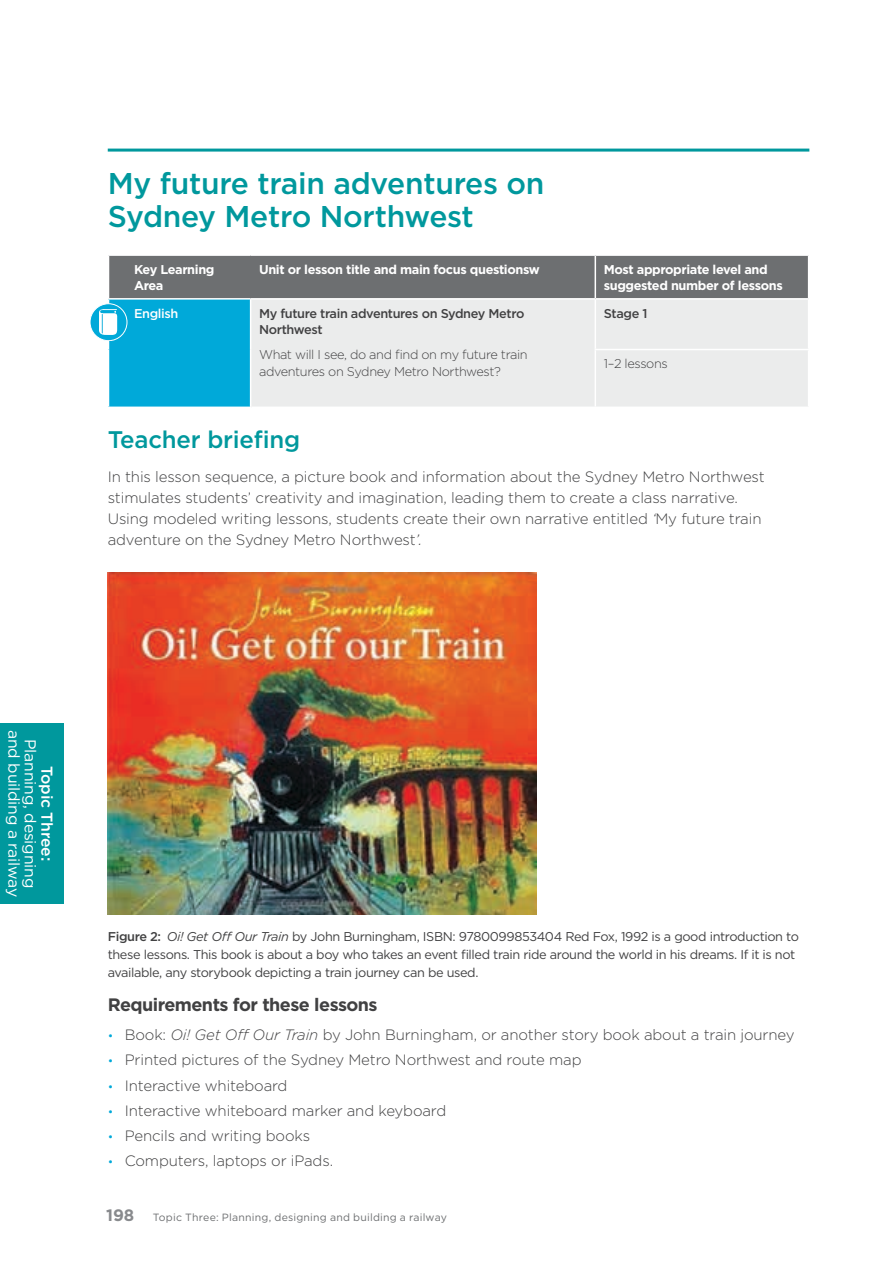
<style>
.page{position:relative;width:893px;height:1263px;background:#fff}
.page>*{position:absolute;margin:0;border:0;box-sizing:border-box;transform-origin:0 0}
.t1{font:500 30px/33px "Gotham";letter-spacing:-.01em;color:#00989d}
.t2{font:500 24px "Gotham";letter-spacing:-.01em;color:#00989d}
.t3{font:700 18px "Gotham";letter-spacing:-.03em;color:#414142}
.t4{font:15.75px/16.5px "Gotham";letter-spacing:-.01em;color:#fff;text-align:center}
.t5{font:500 15.75px "Gotham";letter-spacing:-.01em;color:#fff}
.t6{font:300 15px/21px "Gotham";letter-spacing:-.01em;color:#414142}
.t7{font:12.75px/18px "Gotham";letter-spacing:-.03em;color:#414142}
.t8{font:700 12.75px/16.5px "Gotham";letter-spacing:-.03em;color:#fff}
.t9{font:300 12.75px/16.5px "Gotham";letter-spacing:-.03em;color:#414142}
.t10{font:500 12.75px/16.5px "Gotham";letter-spacing:-.03em;color:#414142}
.t11{font:500 12.75px "Gotham";letter-spacing:-.03em;color:#fff}
.t12{font:10.5px "Gotham";letter-spacing:.02em;color:#6d6f71}
.s1{font-style:italic}
.s2{font-weight:500}
.s3{font-size:12px;color:#00a9d9}
.s4{font-weight:700;font-size:16.5px;color:#888a8d}
</style>
<div class="page">
<div style="left:108px;top:299px;width:143px;height:108px;background:#00a9d9"></div>
<div style="left:251px;top:299px;width:344px;height:108px;background:#ebecec"></div>
<hr style="left:250px;top:300px;width:1px;height:49px;background:#fff">
<hr style="left:250px;top:349px;width:1px;height:58px;background:#fff">
<hr style="left:108px;top:149px;width:701px;height:3px;background:#00989d">
<div style="left:108px;top:255px;width:143px;height:44px;background:#6d6f71"></div>
<div style="left:251px;top:255px;width:344px;height:44px;background:#6d6f71"></div>
<div style="left:595px;top:255px;width:214px;height:44px;background:#6d6f71"></div>
<div style="left:595px;top:299px;width:214px;height:50px;background:#ebecec"></div>
<div style="left:595px;top:349px;width:214px;height:58px;background:#ebecec"></div>
<hr style="left:108px;top:254px;width:143px;height:2px;background:#fff">
<hr style="left:108px;top:256px;width:1px;height:42px;background:#fff">
<hr style="left:251px;top:254px;width:344px;height:2px;background:#fff">
<hr style="left:595px;top:254px;width:214px;height:2px;background:#fff">
<hr style="left:595px;top:256px;width:1px;height:42px;background:#fff">
<hr style="left:808px;top:256px;width:1px;height:42px;background:#fff">
<hr style="left:108px;top:298px;width:143px;height:2px;background:#fff">
<hr style="left:251px;top:298px;width:344px;height:2px;background:#fff">
<hr style="left:595px;top:298px;width:214px;height:2px;background:#fff">
<hr style="left:595px;top:300px;width:1px;height:49px;background:#fff">
<hr style="left:808px;top:300px;width:1px;height:49px;background:#fff">
<hr style="left:595px;top:349px;width:214px;height:1px;background:#fff">
<hr style="left:595px;top:350px;width:1px;height:57px;background:#fff">
<hr style="left:808px;top:350px;width:1px;height:57px;background:#fff">
<hr style="left:108px;top:300px;width:1px;height:49px;background:#fff">
<hr style="left:108px;top:349px;width:1px;height:58px;background:#fff">
<svg style="left:90px;top:304px;width:37px;height:37px"></svg>
<div style="left:90px;top:303px;width:37px;height:38px;border:1px solid #fff;border-radius:50%"></div>
<svg style="left:98px;top:309px;width:19px;height:27px"></svg>
<img style="left:108px;top:573px;width:428px;height:341px">
<div style="left:0;top:723px;width:64px;height:181px;background:#00989d"></div>
<h1 class="t1" style="left:108px;top:167px;width:438px">My future train adventures on<br>Sydney Metro Northwest</h1>
<p class="t8" style="left:134px;top:261px;width:82px">Key Learning<br>Area</p>
<p class="t8" style="left:259px;top:261px;width:282px">Unit or lesson title and main focus questionsw</p>
<p class="t8" style="left:604px;top:261px;width:180px">Most appropriate level and suggested number of lessons</p>
<p class="t11" style="left:134px;top:305px;width:46px">English</p>
<p class="t10" style="left:259px;top:305px;width:267px">My future train adventures on Sydney Metro<br>Northwest</p>
<p class="t9" style="left:259px;top:346px;width:270px">What will I see, do and fnd on my future train adventures on Sydney Metro Northwest?</p>
<p class="t10" style="left:604px;top:305px;width:45px">Stage 1</p>
<p class="t9" style="left:604px;top:355px;width:66px">1–2 lessons</p>
<h2 class="t2" style="left:108px;top:424px;width:194px">Teacher briefng</h2>
<p class="t6" style="left:108px;top:465px;width:659px">In this lesson sequence, a picture book and information about the Sydney Metro Northwest stimulates students’ creativity and imagination, leading them to create a class narrative.<br>Using modeled writing lessons, students create their own narrative entitled <span class="s1">‘</span>My future train adventure on the Sydney Metro Northwest<span class="s1">’.</span></p>
<p class="t4" style="left:39px;top:730px;width:169px;rotate:90deg">Planning, designing and building a railway</p>
<p class="t5" style="left:57px;top:766px;width:97px;rotate:90deg">Topic Three:</p>
<p class="t7" style="left:108px;top:927px;width:693px"><span class="s2">Figure 2:</span> <span class="s1">Oi! Get Of Our Train</span> by John Burningham, ISBN: 9780099853404 Red Fox, 1992 is a good introduction to these lessons. This book is about a boy who takes an event flled train ride around the world in his dreams. If it is not available, any storybook depicting a train journey can be used.</p>
<p class="t3" style="left:108px;top:992px;width:271px">Requirements for these lessons</p>
<p class="t6" style="left:108px;top:1024px;width:688px"><span class="s3">•</span> Book: <span class="s1">Oi! Get Of Our Train</span> by John Burningham, or another story book about a train journey</p>
<p class="t6" style="left:108px;top:1049px;width:475px"><span class="s3">•</span> Printed pictures of the Sydney Metro Northwest and route map</p>
<p class="t6" style="left:108px;top:1074px;width:181px"><span class="s3">•</span> Interactive whiteboard</p>
<p class="t6" style="left:108px;top:1100px;width:340px"><span class="s3">•</span> Interactive whiteboard marker and keyboard</p>
<p class="t6" style="left:108px;top:1125px;width:204px"><span class="s3">•</span> Pencils and writing books</p>
<p class="t6" style="left:108px;top:1150px;width:227px"><span class="s3">•</span> Computers, laptops or iPads.</p>
<p class="t12" style="left:106px;top:1210px;width:342px"><span class="s4">198</span> Topic Three: Planning, designing and building a railway</p>
</div>
